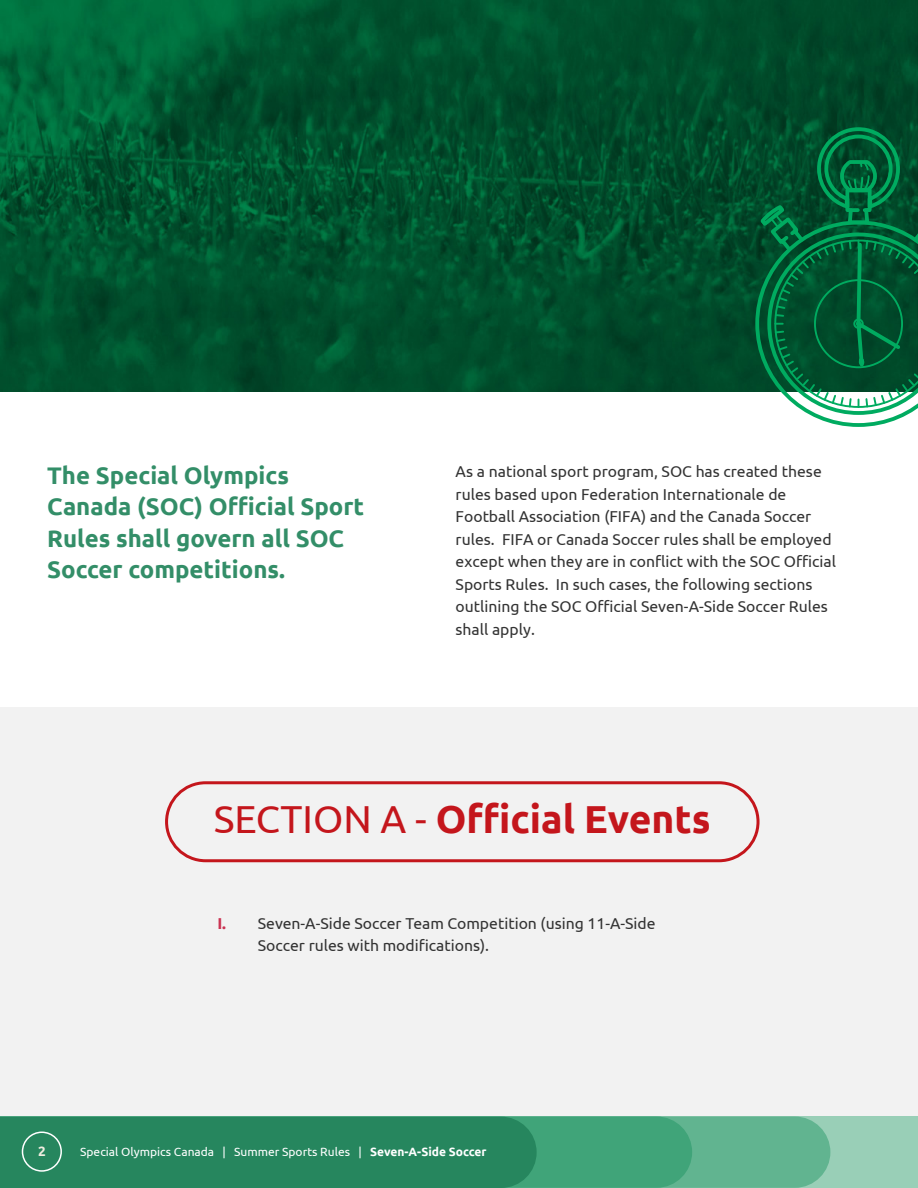
<style>
.page{position:relative;width:918px;height:1188px;background:#fff}
.page>*{position:absolute;margin:0;border:0;box-sizing:border-box;transform-origin:0 0}
.t1{font:700 39px "Ubuntu";color:#c4161c}
.t2{font:700 24px/31.5px "Ubuntu";color:#338e68}
.t3{font:15.75px/22.5px "Ubuntu";color:#333}
.t4{font:700 13.5px "Ubuntu";color:#efede0}
.t5{font:12px "Ubuntu";color:#fff}
.s1{font-weight:400}
.s2{font-weight:700;color:#cb3352}
.s3{font-weight:700}
</style>
<div class="page">
<img style="left:0;top:0;width:918px;height:392px">
<div style="left:0;top:707px;width:918px;height:410px;background:#f2f2f2"></div>
<div style="left:165px;top:781px;width:595px;height:81px;border:3px solid #c4161c;border-radius:39px"></div>
<svg style="left:753px;top:125px;width:165px;height:302px;background:#166a46"></svg>
<div style="left:0;top:1117px;width:918px;height:71px;background:#99cfb7"></div>
<div style="left:692px;top:1117px;width:138px;height:71px;background:#61b490"></div>
<div style="left:537px;top:1117px;width:155px;height:71px;background:#40a479"></div>
<div style="left:0;top:1117px;width:537px;height:71px;background:#26865e"></div>
<div style="left:22px;top:1132px;width:40px;height:40px;border:2px solid #fff;border-radius:50%"></div>
<h2 class="t2" style="left:47px;top:459px;width:319px">The Special Olympics<br>Canada (SOC) Official Sport<br>Rules shall govern all SOC<br>Soccer competitions.</h2>
<p class="t3" style="left:456px;top:460px;width:382px">As a national sport program, SOC has created these rules based upon Federation Internationale de Football Association (FIFA) and the Canada Soccer rules. FIFA or Canada Soccer rules shall be employed except when they are in conflict with the SOC Official Sports Rules. In such cases, the following sections outlining the SOC Official Seven-A-Side Soccer Rules shall apply.</p>
<h1 class="t1" style="left:214px;top:796px;width:498px"><span class="s1">SECTION A -</span> Official Events</h1>
<p class="t3" style="left:258px;top:911px;width:399px;text-indent:-40px"><span class="s2">I.</span> Seven-A-Side Soccer Team Competition (using 11-A-Side<br>Soccer rules with modifications).</p>
<p class="t4" style="left:38px;top:1143px;width:9px">2</p>
<p class="t5" style="left:80px;top:1144px;width:408px">Special Olympics Canada | Summer Sports Rules | <span class="s3">Seven-A-Side Soccer</span></p>
</div>
